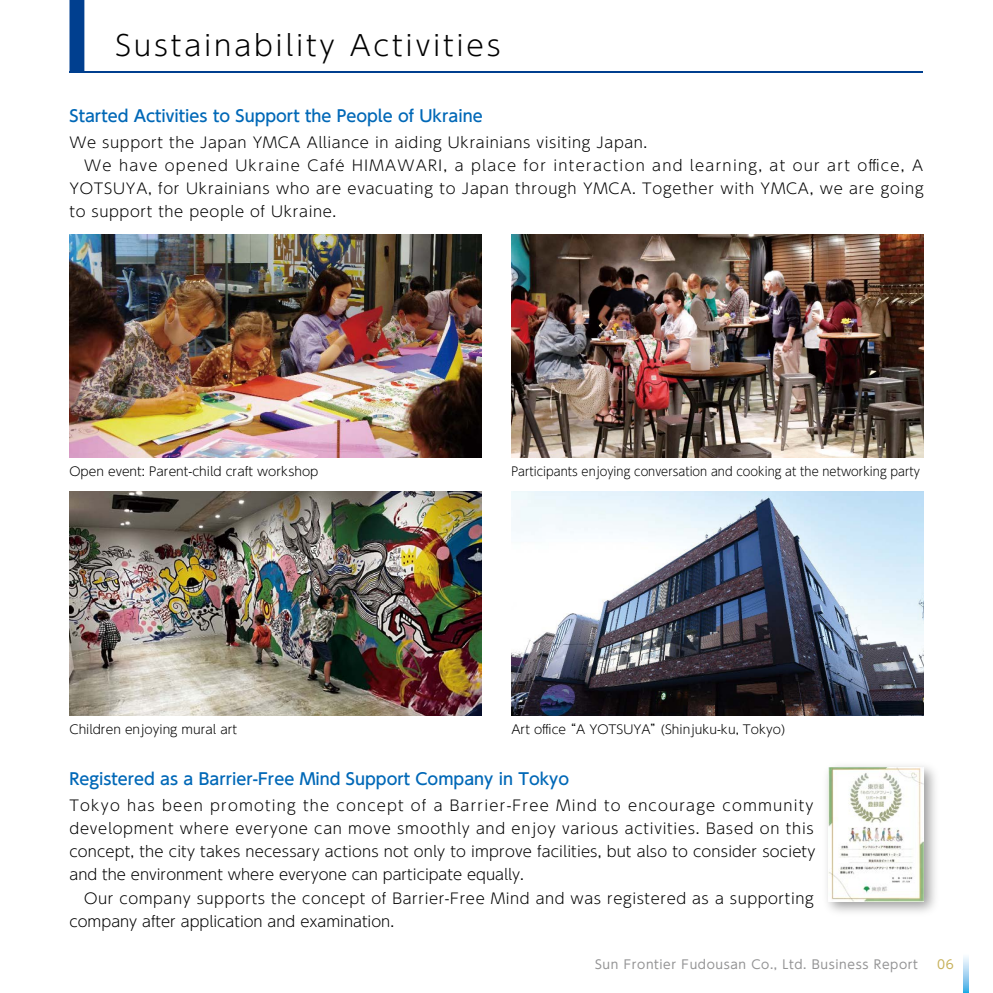
<style>
.page{position:relative;width:993px;height:993px;background:#fff}
.page>*{position:absolute;margin:0;border:0;box-sizing:border-box;transform-origin:0 0}
.t1{font:300 28px "UD Shin Go Pro";letter-spacing:.1em;color:#000}
.t2{font:500 16.1px "UD Shin Go Pro";color:#0068b7}
.t3{font:300 14.7px/23.1px "UD Shin Go Pro";letter-spacing:.04em;color:#000}
.t4{font:300 14.7px "UD Shin Go Pro";letter-spacing:.085em;color:#000}
.t5{font:300 12.25px "UD Shin Go Pro";color:#000}
.t6{font:300 12.25px "UD Shin Go Pro";color:#000;scale:.93 1}
.t7{font:12.25px "UD Shin Go Pro";letter-spacing:.05em;color:#949495}
.t8{font:12.25px "UD Shin Go Pro";color:#c7b15b}
</style>
<div class="page">
<div style="left:69px;top:0;width:15px;height:71px;background:#003f8f"></div>
<hr style="left:69px;top:71px;width:854px;height:2px;background:#003f8f">
<img style="left:69px;top:234px;width:412px;height:223px">
<img style="left:511px;top:234px;width:412px;height:223px">
<img style="left:69px;top:491px;width:412px;height:224px">
<img style="left:511px;top:491px;width:412px;height:224px">
<img style="left:827px;top:766px;width:108px;height:146px">
<img style="left:828px;top:766px;width:95px;height:134px">
<svg style="left:963px;top:956px;width:4px;height:36px"></svg>
<h1 class="t1" style="left:115px;top:23px;width:387px">Sustainability Activities</h1>
<p class="t2" style="left:69px;top:103px;width:414px">Started Activities to Support the People of Ukraine</p>
<p class="t3" style="left:69px;top:130px;width:579px">We support the Japan YMCA Alliance in aiding Ukrainians visiting Japan.</p>
<p class="t4" style="left:84px;top:153px;width:840px">We have opened Ukraine Café HIMAWARI, a place for interaction and learning, at our art office, A</p>
<p class="t3" style="left:69px;top:176px;width:855px">YOTSUYA, for Ukrainians who are evacuating to Japan through YMCA. Together with YMCA, we are going</p>
<p class="t3" style="left:69px;top:199px;width:268px">to support the people of Ukraine.</p>
<p class="t5" style="left:69px;top:461px;width:250px">Open event: Parent-child craft workshop</p>
<p class="t6" style="left:511px;top:461px;width:441px">Participants enjoying conversation and cooking at the networking party</p>
<p class="t5" style="left:69px;top:718px;width:169px">Children enjoying mural art</p>
<p class="t5" style="left:511px;top:718px;width:275px">Art office “A YOTSUYA”(Shinjuku-ku, Tokyo)</p>
<p class="t2" style="left:69px;top:765px;width:501px">Registered as a Barrier-Free Mind Support Company in Tokyo</p>
<p class="t3" style="left:69px;top:793px;width:747px">Tokyo has been promoting the concept of a Barrier-Free Mind to encourage community development where everyone can move smoothly and enjoy various activities. Based on this concept, the city takes necessary actions not only to improve facilities, but also to consider society and the environment where everyone can participate equally.</p>
<p class="t3" style="left:69px;top:885px;width:745px;text-indent:15px">Our company supports the concept of Barrier-Free Mind and was registered as a supporting company after application and examination.</p>
<p class="t7" style="left:595px;top:954px;width:324px">Sun Frontier Fudousan Co., Ltd. Business Report</p>
<p class="t8" style="left:936px;top:954px;width:18px">06</p>
</div>
